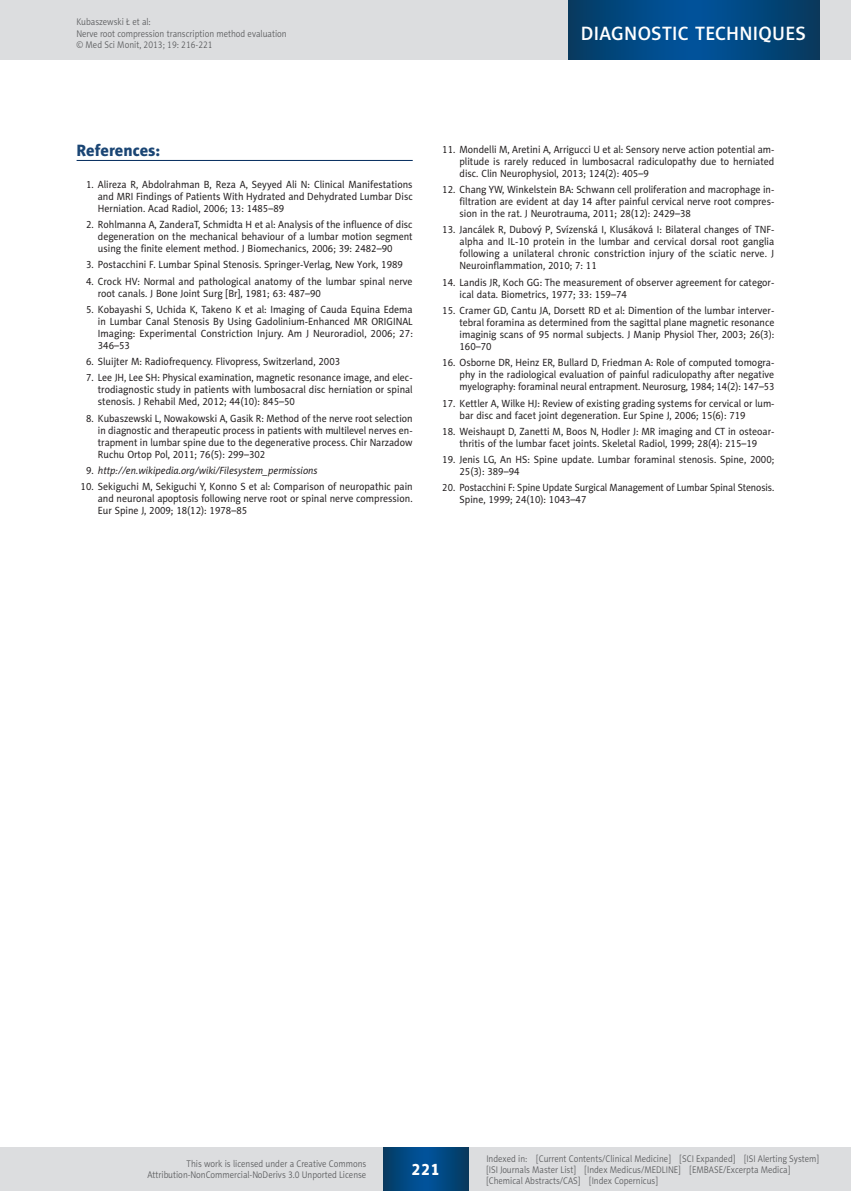
<style>
.page{position:relative;width:851px;height:1191px;background:#fff}
.page>*{position:absolute;margin:0;border:0;box-sizing:border-box;transform-origin:0 0}
.t1{font:19.5px "Naomi Sans EFN Medium";letter-spacing:.015em;color:#fff}
.MSM_Referencje_Tytul{font:16.5px "Naomi Sans EFN Heavy";color:#1a4574}
.t2{font:16.5px "Naomi Sans EFN Heavy";color:#fff}
.MSM_Referencje_punkt{font:10.5px/12px "Naomi Sans EFN";color:#231f20;text-align:justify;scale:.95 1}
.MSM_Referencje_punkt-2{font:10.5px/12px "Naomi Sans EFN";color:#231f20;text-align:justify;scale:.94 1}
.MSM_Referencje_punkt-3{font:10.5px/12px "Naomi Sans EFN";color:#231f20;scale:.93 1}
.MSM_Referencje_punkt-4{font:italic 10.5px "Naomi Sans EFN";color:#231f20;scale:.95 1}
.t3{font:9.75px/11.2px "Naomi Sans EFN Light";color:#57585a;scale:.9 1}
.s1{font-style:normal}
</style>
<div class="page">
<hr style="left:77px;top:160px;width:335px;height:1px;background:#00295c">
<div style="left:0;top:1148px;width:850px;height:43px;background:#dcdddf"></div>
<svg style="left:383px;top:1148px;width:85px;height:42px;background:#02477e"></svg>
<div style="left:0;top:0;width:850px;height:60px;background:#dcdddf"></div>
<svg style="left:568px;top:0;width:251px;height:60px;background:#02477e"></svg>
<p class="t3" style="left:77px;top:16px;width:235px">Kubaszewski Ł et al:<br>Nerve root compression transcription method evaluation © Med Sci Monit, 2013; 19: 216-221</p>
<h1 class="t1" style="left:580px;top:22px;width:227px">DIAGNOSTIC TECHNIQUES</h1>
<p class="MSM_Referencje_Tytul" style="left:77px;top:140px;width:85px">References:</p>
<p class="MSM_Referencje_punkt" style="left:98px;top:178px;width:333px;text-indent:-12px">1. Alireza R, Abdolrahman B, Reza A, Seyyed Ali N: Clinical Manifestations and MRI Findings of Patients With Hydrated and Dehydrated Lumbar Disc Herniation. Acad Radiol, 2006; 13: 1485–89</p>
<p class="MSM_Referencje_punkt" style="left:98px;top:219px;width:333px;text-indent:-12px">2. Rohlmanna A, ZanderaT, Schmidta H et al: Analysis of the influence of disc degeneration on the mechanical behaviour of a lumbar motion segment using the finite element method. J Biomechanics, 2006; 39: 2482–90</p>
<p class="MSM_Referencje_punkt" style="left:86px;top:259px;width:335px">3. Postacchini F. Lumbar Spinal Stenosis. Springer-Verlag, New York, 1989</p>
<p class="MSM_Referencje_punkt" style="left:98px;top:275px;width:333px;text-indent:-12px">4. Crock HV: Normal and pathological anatomy of the lumbar spinal nerve root canals. J Bone Joint Surg [Br], 1981; 63: 487–90</p>
<p class="MSM_Referencje_punkt" style="left:98px;top:303px;width:333px;text-indent:-12px">5. Kobayashi S, Uchida K, Takeno K et al: Imaging of Cauda Equina Edema in Lumbar Canal Stenosis By Using Gadolinium-Enhanced MR ORIGINAL Imaging: Experimental Constriction Injury. Am J Neuroradiol, 2006; 27:<br>346–53</p>
<p class="MSM_Referencje_punkt" style="left:86px;top:356px;width:269px">6. Sluijter M: Radiofrequency. Flivopress, Switzerland, 2003</p>
<p class="MSM_Referencje_punkt-2" style="left:98px;top:372px;width:336px;text-indent:-12px">7. Lee JH, Lee SH: Physical examination, magnetic resonance image, and elec&shy;trodiagnostic study in patients with lumbosacral disc herniation or spinal stenosis. J Rehabil Med, 2012; 44(10): 845–50</p>
<p class="MSM_Referencje_punkt-2" style="left:98px;top:412px;width:336px;text-indent:-12px">8. Kubaszewski L, Nowakowski A, Gasik R: Method of the nerve root selection in diagnostic and therapeutic process in patients with multilevel nerves en&shy;trapment in lumbar spine due to the degenerative process. Chir Narzadow Ruchu Ortop Pol, 2011; 76(5): 299–302</p>
<p class="MSM_Referencje_punkt-4" style="left:86px;top:464px;width:245px"><span class="s1">9.</span> http://en.wikipedia.org/wiki/Filesystem_permissions</p>
<p class="MSM_Referencje_punkt" style="left:98px;top:481px;width:333px;text-indent:-17px">10. Sekiguchi M, Sekiguchi Y, Konno S et al: Comparison of neuropathic pain and neuronal apoptosis following nerve root or spinal nerve compression.<br>Eur Spine J, 2009; 18(12): 1978–85</p>
<p class="MSM_Referencje_punkt" style="left:459px;top:143px;width:333px;text-indent:-17px">11. Mondelli M, Aretini A, Arrigucci U et al: Sensory nerve action potential am&shy;plitude is rarely reduced in lumbosacral radiculopathy due to herniated disc. Clin Neurophysiol, 2013; 124(2): 405–9</p>
<p class="MSM_Referencje_punkt" style="left:459px;top:184px;width:333px;text-indent:-17px">12. Chang YW, Winkelstein BA: Schwann cell proliferation and macrophage in&shy;filtration are evident at day 14 after painful cervical nerve root compres&shy;sion in the rat. J Neurotrauma, 2011; 28(12): 2429–38</p>
<p class="MSM_Referencje_punkt" style="left:459px;top:224px;width:333px;text-indent:-17px">13. Jancálek R, Dubový P, Svízenská I, Klusáková I: Bilateral changes of TNF&shy;alpha and IL-10 protein in the lumbar and cervical dorsal root ganglia following a unilateral chronic constriction injury of the sciatic nerve. J Neuroinflammation, 2010; 7: 11</p>
<p class="MSM_Referencje_punkt" style="left:459px;top:276px;width:333px;text-indent:-17px">14. Landis JR, Koch GG: The measurement of observer agreement for categor&shy;ical data. Biometrics, 1977; 33: 159–74</p>
<p class="MSM_Referencje_punkt" style="left:459px;top:304px;width:333px;text-indent:-17px">15. Cramer GD, Cantu JA, Dorsett RD et al: Dimention of the lumbar interver&shy;tebral foramina as determined from the sagittal plane magnetic resonance imaginig scans of 95 normal subjects. J Manip Physiol Ther, 2003; 26(3):<br>160–70</p>
<p class="MSM_Referencje_punkt" style="left:459px;top:357px;width:333px;text-indent:-17px">16. Osborne DR, Heinz ER, Bullard D, Friedman A: Role of computed tomogra&shy;phy in the radiological evaluation of painful radiculopathy after negative myelography: foraminal neural entrapment. Neurosurg, 1984; 14(2): 147–53</p>
<p class="MSM_Referencje_punkt" style="left:459px;top:397px;width:333px;text-indent:-17px">17. Kettler A, Wilke HJ: Review of existing grading systems for cervical or lum&shy;bar disc and facet joint degeneration. Eur Spine J, 2006; 15(6): 719</p>
<p class="MSM_Referencje_punkt" style="left:442px;top:425px;width:351px;text-align:center">18. Weishaupt D, Zanetti M, Boos N, Hodler J: MR imaging and CT in osteoar&shy;thritis of the lumbar facet joints. Skeletal Radiol, 1999; 28(4): 215–19</p>
<p class="MSM_Referencje_punkt" style="left:459px;top:453px;width:333px;text-indent:-17px">19. Jenis LG, An HS: Spine update. Lumbar foraminal stenosis. Spine, 2000;<br>25(3): 389–94</p>
<p class="MSM_Referencje_punkt-3" style="left:459px;top:482px;width:340px;text-indent:-17px">20. Postacchini F: Spine Update Surgical Management of Lumbar Spinal Stenosis.<br>Spine, 1999; 24(10): 1043–47</p>
<p class="t3" style="left:147px;top:1158px;width:245px;text-align:right">This work is licensed under a Creative Commons<br>Attribution-NonCommercial-NoDerivs 3.0 Unported License</p>
<h2 class="t2" style="left:411px;top:1159px;width:30px">221</h2>
<p class="t3" style="left:486px;top:1152px;width:371px">Indexed in: [Current Contents/Clinical Medicine] [SCI Expanded] [ISI Alerting System] [ISI Journals Master List] [Index Medicus/MEDLINE] [EMBASE/Excerpta Medica] [Chemical Abstracts/CAS] [Index Copernicus]</p>
</div>
